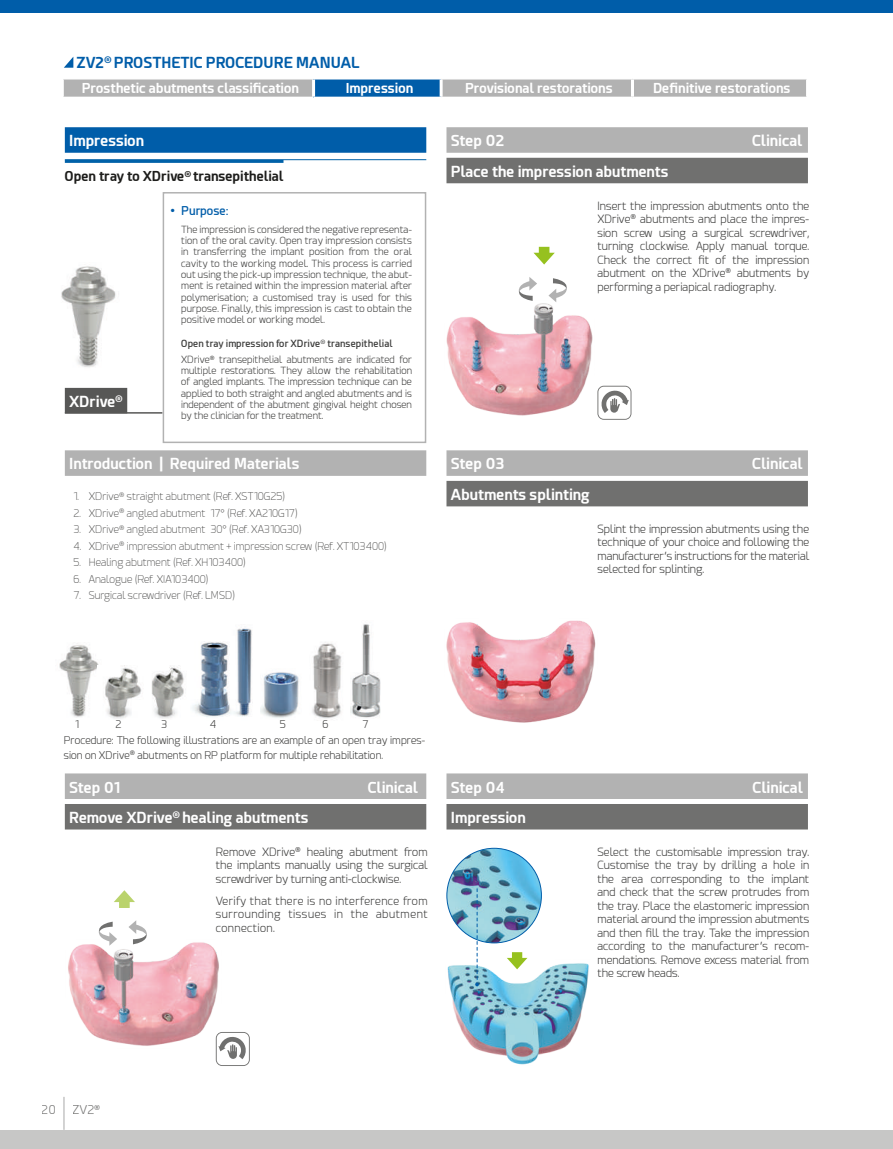
<style>
.page{position:relative;width:893px;height:1149px;background:#fff}
.page>*{position:absolute;margin:0;border:0;box-sizing:border-box;transform-origin:0 0}
.t1{font:700 15px "Esphimere";color:#fff}
.t2{font:700 15px "Esphimere";color:#005da9}
.t3{font:700 13.5px "Esphimere";color:#fff}
.t4{font:700 13.5px "Esphimere";color:#1d1d1b}
.t5{font:600 12px "Esphimere";color:#005da9}
.t6{font:300 12px "Esphimere";color:#70706f}
.t7{font:300 11.25px/13.5px "Esphimere";color:#3d3d3c;text-align:justify}
.t8{font:200 10.5px "Esphimere";color:#3d3d3c}
.t9{font:300 10.5px/15px "Esphimere";color:#3d3d3c}
.t10{font:300 9.75px/11.2px "Esphimere";color:#3d3d3c;text-align:justify}
.s1{font-weight:600}
</style>
<div class="page">
<div style="left:0;top:0;width:893px;height:13px;background:#005da9"></div>
<div style="left:0;top:1129px;width:893px;height:19px;background:#c7c7c6"></div>
<hr style="left:63px;top:1096px;width:2px;height:33px;background:#b2b2b2">
<svg style="left:64px;top:57px;width:9px;height:11px"></svg>
<svg style="left:63px;top:79px;width:744px;height:18px;background:#98a8b4"></svg>
<hr style="left:312px;top:79px;width:3px;height:18px;background:#fff">
<hr style="left:440px;top:79px;width:3px;height:18px;background:#fff">
<hr style="left:631px;top:79px;width:3px;height:18px;background:#fff">
<div style="left:65px;top:127px;width:361px;height:26px;background:#005da9"></div>
<hr style="left:65px;top:159px;width:361px;height:1px;background:#0061a8">
<hr style="left:65px;top:160px;width:218px;height:3px;background:#0061a8">
<div style="left:65px;top:450px;width:361px;height:25px;background:#b2b2b2"></div>
<div style="left:65px;top:773px;width:361px;height:25px;background:#b2b2b2"></div>
<div style="left:65px;top:803px;width:361px;height:26px;background:#70706f"></div>
<svg style="left:216px;top:1032px;width:34px;height:33px"></svg>
<div style="left:446px;top:127px;width:362px;height:26px;background:#b2b2b2"></div>
<div style="left:446px;top:158px;width:362px;height:25px;background:#70706f"></div>
<svg style="left:597px;top:385px;width:34px;height:34px"></svg>
<div style="left:446px;top:450px;width:362px;height:25px;background:#b2b2b2"></div>
<div style="left:446px;top:480px;width:362px;height:26px;background:#70706f"></div>
<div style="left:446px;top:773px;width:362px;height:25px;background:#b2b2b2"></div>
<div style="left:446px;top:803px;width:362px;height:26px;background:#70706f"></div>
<div style="left:163px;top:192px;width:263px;height:251px;border:2px solid #b2b2b2"></div>
<img style="left:61px;top:266px;width:55px;height:101px">
<img style="left:261px;top:672px;width:38px;height:46px">
<img style="left:192px;top:628px;width:60px;height:89px">
<img style="left:350px;top:624px;width:31px;height:94px">
<img style="left:59px;top:643px;width:40px;height:74px">
<img style="left:97px;top:665px;width:87px;height:54px">
<img style="left:446px;top:620px;width:150px;height:103px">
<img style="left:446px;top:303px;width:147px;height:113px">
<img style="left:68px;top:942px;width:153px;height:105px">
<svg style="left:114px;top:890px;width:21px;height:17px"></svg>
<svg style="left:128px;top:920px;width:21px;height:24px"></svg>
<svg style="left:96px;top:921px;width:21px;height:24px"></svg>
<svg style="left:533px;top:247px;width:22px;height:17px"></svg>
<svg style="left:518px;top:277px;width:19px;height:24px"></svg>
<svg style="left:548px;top:278px;width:19px;height:24px"></svg>
<img style="left:447px;top:963px;width:142px;height:102px">
<svg style="left:507px;top:952px;width:20px;height:17px"></svg>
<img style="left:447px;top:848px;width:94px;height:94px;border-radius:47px">
<svg style="left:475px;top:888px;width:4px;height:98px"></svg>
<img style="left:312px;top:642px;width:30px;height:77px">
<div style="left:65px;top:388px;width:62px;height:25px;background:#575756"></div>
<hr style="left:65px;top:412px;width:97px;height:1px;background:#575756">
<h1 class="t2" style="left:77px;top:53px;width:285px">ZV2<sup>®</sup> PROSTHETIC PROCEDURE MANUAL</h1>
<p class="t3" style="left:82px;top:80px;width:219px">Prosthetic abutments classification</p>
<p class="t3" style="left:346px;top:80px;width:69px">Impression</p>
<p class="t3" style="left:465px;top:80px;width:149px">Provisional restorations</p>
<p class="t3" style="left:653px;top:80px;width:139px">Definitive restorations</p>
<h1 class="t1" style="left:69px;top:132px;width:77px">Impression</h1>
<p class="t4" style="left:65px;top:168px;width:220px">Open tray to XDrive<sup>®</sup> transepithelial</p>
<h1 class="t1" style="left:451px;top:132px;width:55px">Step 02</h1>
<h1 class="t1" style="left:752px;top:132px;width:52px">Clinical</h1>
<h1 class="t1" style="left:451px;top:162px;width:219px">Place the impression abutments</h1>
<p class="t7" style="left:597px;top:199px;width:213px">Insert the impression abutments onto the XDrive<sup>®</sup> abutments and place the impres&shy;sion screw using a surgical screwdriver, turning clockwise. Apply manual torque.<br>Check the correct fit of the impression abutment on the XDrive<sup>®</sup> abutments by performing a periapical radiography.</p>
<p class="t5" style="left:171px;top:203px;width:59px">• Purpose:</p>
<p class="t10" style="left:181px;top:224px;width:232px">The impression is considered the negative representa&shy;tion of the oral cavity. Open tray impression consists in transferring the implant position from the oral cavity to the working model. This process is carried out using the pick-up impression technique, the abut&shy;ment is retained within the impression material after polymerisation; a customised tray is used for this purpose. Finally, this impression is cast to obtain the positive model or working model.</p>
<p class="t10" style="left:181px;top:336px;width:232px;line-height:15.8px"><span class="s1">Open tray impression for XDrive</span><sup>®</sup> <span class="s1">transepithelial<br></span>XDrive<sup>®</sup> transepithelial abutments are indicated for</p>
<p class="t10" style="left:181px;top:365px;width:232px">multiple restorations. They allow the rehabilitation of angled implants. The impression technique can be applied to both straight and angled abutments and is independent of the abutment gingival height chosen by the clinician for the treatment.</p>
<h1 class="t1" style="left:69px;top:392px;width:55px">XDrive<sup>®</sup></h1>
<h1 class="t1" style="left:69px;top:454px;width:232px">Introduction | Required Materials</h1>
<p class="t8" style="left:73px;top:490px;width:213px">1. XDrive<sup>®</sup> straight abutment (Ref. XST10G25)</p>
<p class="t8" style="left:73px;top:506px;width:226px">2. XDrive<sup>®</sup> angled abutment 17° (Ref. XA210G17)</p>
<p class="t8" style="left:73px;top:523px;width:230px">3. XDrive<sup>®</sup> angled abutment 30° (Ref. XA310G30)</p>
<p class="t8" style="left:73px;top:539px;width:315px">4. XDrive<sup>®</sup> impression abutment + impression screw (Ref. XT103400)</p>
<p class="t8" style="left:73px;top:556px;width:174px">5. Healing abutment (Ref. XH103400)</p>
<p class="t8" style="left:73px;top:572px;width:137px">6. Analogue (Ref. XIA103400)</p>
<p class="t8" style="left:73px;top:589px;width:163px">7. Surgical screwdriver (Ref. LMSD)</p>
<h1 class="t1" style="left:451px;top:454px;width:56px">Step 03</h1>
<h1 class="t1" style="left:752px;top:454px;width:52px">Clinical</h1>
<h1 class="t1" style="left:451px;top:485px;width:141px">Abutments splinting</h1>
<p class="t7" style="left:597px;top:522px;width:213px">Splint the impression abutments using the technique of your choice and following the manufacturer’s instructions for the material selected for splinting.</p>
<p class="t9" style="left:75px;top:717px;width:5px">1</p>
<p class="t9" style="left:116px;top:717px;width:8px">2</p>
<p class="t9" style="left:161px;top:717px;width:8px">3</p>
<p class="t9" style="left:210px;top:717px;width:8px">4</p>
<p class="t9" style="left:280px;top:717px;width:8px">5</p>
<p class="t9" style="left:322px;top:717px;width:8px">6</p>
<p class="t9" style="left:363px;top:717px;width:8px">7</p>
<p class="t9" style="left:64px;top:732px;width:363px">Procedure: The following illustrations are an example of an open tray impres&shy;sion on XDrive<sup>®</sup> abutments on RP platform for multiple rehabilitation.</p>
<h1 class="t1" style="left:69px;top:777px;width:53px">Step 01</h1>
<h1 class="t1" style="left:368px;top:777px;width:52px">Clinical</h1>
<h1 class="t1" style="left:69px;top:808px;width:241px">Remove XDrive<sup>®</sup> healing abutments</h1>
<p class="t7" style="left:216px;top:844px;width:213px">Remove XDrive<sup>®</sup> healing abutment from the implants manually using the surgical screwdriver by turning anti-clockwise.</p>
<p class="t7" style="left:216px;top:893px;width:213px">Verify that there is no interference from surrounding tissues in the abutment connection.</p>
<h1 class="t1" style="left:451px;top:777px;width:56px">Step 04</h1>
<h1 class="t1" style="left:753px;top:777px;width:52px">Clinical</h1>
<h1 class="t1" style="left:451px;top:808px;width:77px">Impression</h1>
<p class="t7" style="left:597px;top:844px;width:213px">Select the customisable impression tray.<br>Customise the tray by drilling a hole in the area corresponding to the implant and check that the screw protrudes from the tray. Place the elastomeric impression material around the impression abutments and then fill the tray. Take the impression according to the manufacturer’s recom&shy;mendations. Remove excess material from the screw heads.</p>
<p class="t6" style="left:42px;top:1102px;width:15px">20</p>
<p class="t6" style="left:73px;top:1102px;width:29px">ZV2<sup>®</sup></p>
</div>
